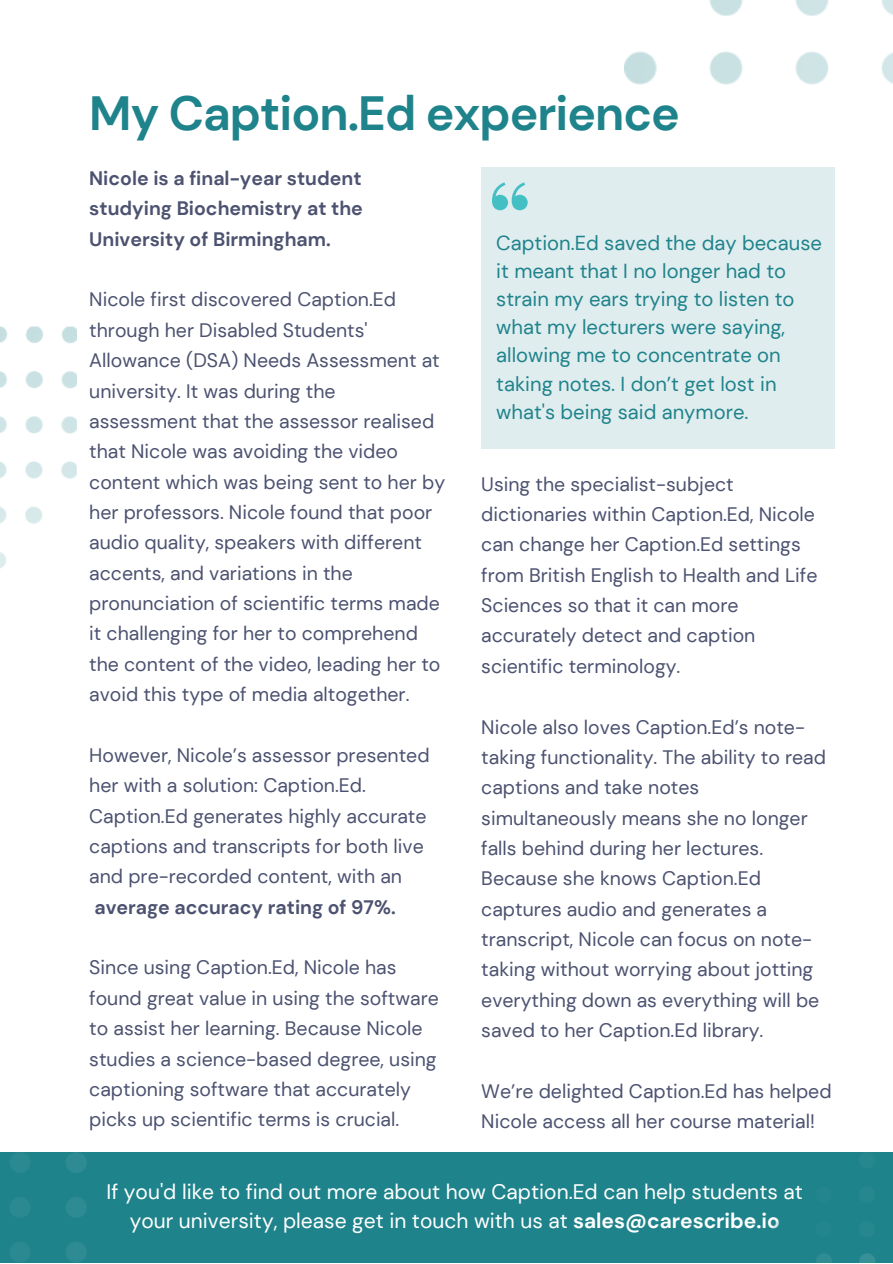
<style>
.page{position:relative;width:893px;height:1264px;background:#fff}
.page>*{position:absolute;margin:0;border:0;box-sizing:border-box;transform-origin:0 0}
.t1{font:103.35px "Yeseva One";color:#44c0c5}
.t2{font:700 48px "DM Sans";letter-spacing:-.02em;color:#1f838b}
.t3{font:21px/29.2px "DM Sans";color:#fff;text-align:center}
.t4{font:20.25px/28px "DM Sans";color:#1f838b}
.t5{font:19.5px/30.3px "DM Sans";color:#4c5270}
.t6{font:700 19.5px/30.3px "DM Sans";color:#4c5270;text-align:justify}
.s1{font-weight:700}
</style>
<div class="page">
<img style="left:624px;top:0;width:268px;height:85px">
<img style="left:0;top:326px;width:77px;height:242px">
<div style="left:481px;top:167px;width:353px;height:281px;background:#e0edef"></div>
<div style="left:0;top:1152px;width:892px;height:110px;background:#1f838b"></div>
<img style="left:10px;top:1152px;width:76px;height:110px">
<img style="left:816px;top:1253px;width:59px;height:9px">
<h2 class="t2" style="left:89px;top:82px;width:592px">My Caption.Ed experience</h2>
<p class="t6" style="left:89px;top:163px;width:275px">Nicole is a final-year student studying Biochemistry at the University of Birmingham.</p>
<p class="t5" style="left:89px;top:284px;width:357px">Nicole first discovered Caption.Ed through her Disabled Students' Allowance (DSA) Needs Assessment at university. It was during the assessment that the assessor realised that Nicole was avoiding the video content which was being sent to her by her professors. Nicole found that poor audio quality, speakers with different accents, and variations in the pronunciation of scientific terms made it challenging for her to comprehend the content of the video, leading her to avoid this type of media altogether.</p>
<p class="t5" style="left:89px;top:740px;width:342px">However, Nicole’s assessor presented her with a solution: Caption.Ed.<br>Caption.Ed generates highly accurate captions and transcripts for both live and pre-recorded content, with an</p>
<p class="t6" style="left:94px;top:891px;width:303px">average accuracy rating of 97%.</p>
<p class="t5" style="left:89px;top:952px;width:351px">Since using Caption.Ed, Nicole has found great value in using the software to assist her learning. Because Nicole studies a science-based degree, using captioning software that accurately picks up scientific terms is crucial.</p>
<h1 class="t1" style="left:487px;top:161px;width:46px">“</h1>
<p class="t4" style="left:496px;top:229px;width:327px">Caption.Ed saved the day because it meant that I no longer had to strain my ears trying to listen to what my lecturers were saying, allowing me to concentrate on taking notes. I don’t get lost in what's being said anymore.</p>
<p class="t5" style="left:481px;top:469px;width:338px">Using the specialist-subject dictionaries within Caption.Ed, Nicole can change her Caption.Ed settings from British English to Health and Life<br>Sciences so that it can more accurately detect and caption scientific terminology.</p>
<p class="t5" style="left:481px;top:711px;width:346px">Nicole also loves Caption.Ed’s note&shy;taking functionality. The ability to read captions and take notes simultaneously means she no longer falls behind during her lectures.<br>Because she knows Caption.Ed captures audio and generates a transcript, Nicole can focus on note&shy;taking without worrying about jotting everything down as everything will be saved to her Caption.Ed library.</p>
<p class="t5" style="left:481px;top:1076px;width:352px">We’re delighted Caption.Ed has helped<br>Nicole access all her course material!</p>
<p class="t3" style="left:106px;top:1176px;width:698px">If you'd like to find out more about how Caption.Ed can help students at your university, please get in touch with us at <span class="s1">sales@carescribe.io</span></p>
</div>
